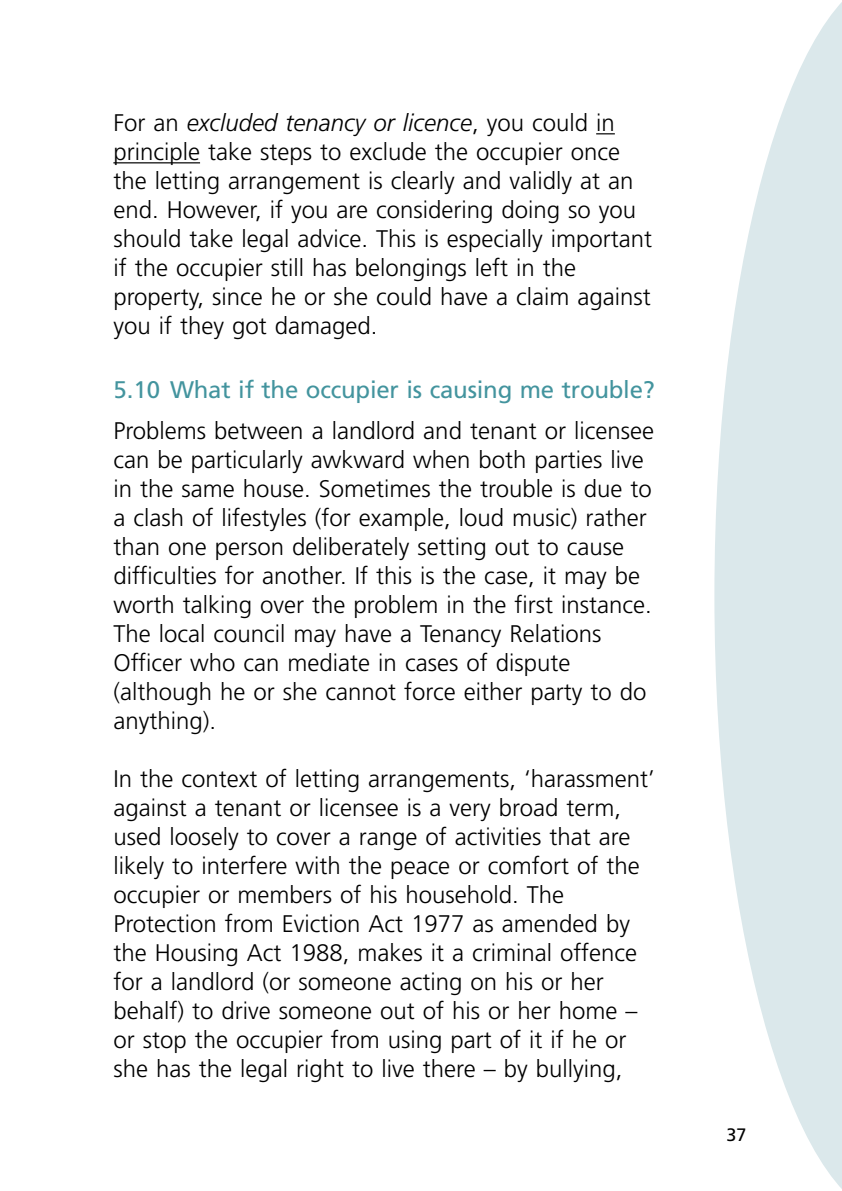
<style>
.page{position:relative;width:842px;height:1191px;background:#fff}
.page>*{position:absolute;margin:0;border:0;box-sizing:border-box;transform-origin:0 0}
.t1{font:300 24px/29px "Frutiger LT Std";color:#000}
.t2{font:24px "Frutiger LT Std";letter-spacing:-.01em;color:#43949e}
.t3{font:18px "Frutiger LT Std";color:#000}
.s1{font-style:italic}
</style>
<div class="page">
<svg style="left:596px;top:133px;width:19px;height:1px"></svg>
<hr style="left:113px;top:162px;width:87px;height:1px;background:#000">
<svg style="left:714px;top:2px;width:128px;height:1187px;fill:#dbe8eb"></svg>
<p class="t1" style="left:113px;top:109px;width:540px">For an <span class="s1">excluded tenancy or licence</span>, you could in principle take steps to exclude the occupier once the letting arrangement is clearly and validly at an end. However, if you are considering doing so you should take legal advice. This is especially important if the occupier still has belongings left in the property, since he or she could have a claim against you if they got damaged.</p>
<p class="t2" style="left:113px;top:376px;width:543px">5.10 What if the occupier is causing me trouble?</p>
<p class="t1" style="left:113px;top:416px;width:542px">Problems between a landlord and tenant or licensee can be particularly awkward when both parties live in the same house. Sometimes the trouble is due to a clash of lifestyles (for example, loud music) rather than one person deliberately setting out to cause difficulties for another. If this is the case, it may be worth talking over the problem in the first instance.<br>The local council may have a Tenancy Relations Officer who can mediate in cases of dispute (although he or she cannot force either party to do anything).</p>
<p class="t1" style="left:113px;top:764px;width:543px">In the context of letting arrangements, ‘harassment’ against a tenant or licensee is a very broad term, used loosely to cover a range of activities that are likely to interfere with the peace or comfort of the occupier or members of his household. The Protection from Eviction Act 1977 as amended by the Housing Act 1988, makes it a criminal offence for a landlord (or someone acting on his or her behalf) to drive someone out of his or her home – or stop the occupier from using part of it if he or she has the legal right to live there – by bullying,</p>
<p class="t3" style="left:726px;top:1124px;width:22px">37</p>
</div>
